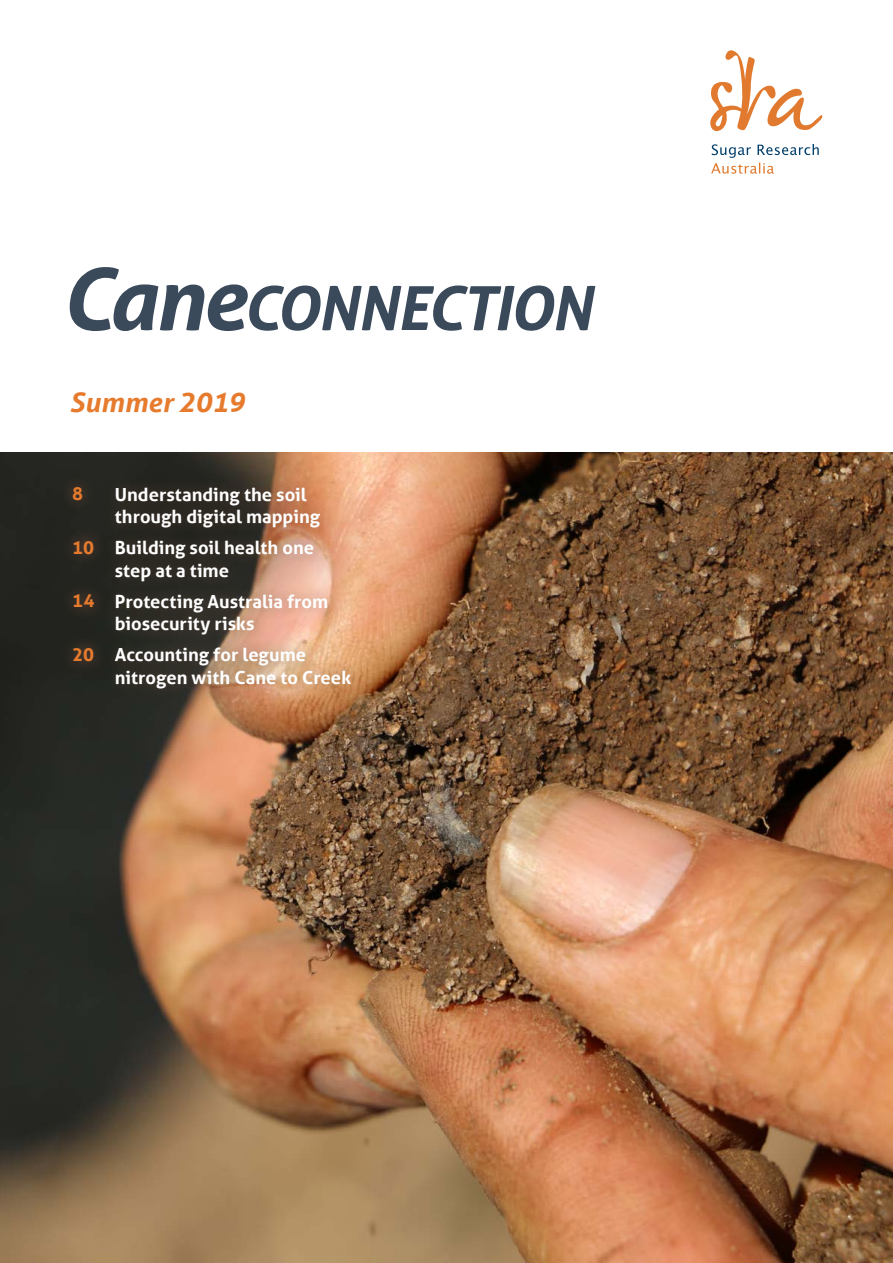
<style>
.page{position:relative;width:893px;height:1263px;background:#fff}
.page>*{position:absolute;margin:0;border:0;box-sizing:border-box;transform-origin:0 0}
.t1{font:italic 700 60.9px "Aller";letter-spacing:-.03em;color:#3b4a5b}
.t2{font:italic 700 27px "Aller";color:#e67b2e}
.t3{font:700 18px/22.5px "Aller";color:#fff}
.t4{font:700 18px "Aller";color:#e67b2e}
.s1{font-size:86.1px}
</style>
<div class="page">
<img style="left:0;top:453px;width:893px;height:810px">
<svg style="left:60px;top:474px;width:42px;height:200px;background:#272620"></svg>
<div style="left:102px;top:474px;width:261px;height:228px;background:#7a513f;opacity:.5"></div>
<svg style="left:710px;top:50px;width:112px;height:81px"></svg>
<svg style="left:711px;top:144px;width:108px;height:30px"></svg>
<h1 class="t1" style="left:61px;top:270px;width:533px"><span class="s1">Cane</span>CONNECTION</h1>
<h2 class="t2" style="left:70px;top:386px;width:176px">Summer 2019</h2>
<p class="t4" style="left:72px;top:483px;width:13px">8</p>
<p class="t4" style="left:72px;top:536px;width:23px">10</p>
<p class="t4" style="left:72px;top:590px;width:24px">14</p>
<p class="t4" style="left:72px;top:643px;width:23px">20</p>
<p class="t3" style="left:115px;top:483px;width:207px">Understanding the soil through digital mapping</p>
<p class="t3" style="left:115px;top:537px;width:201px">Building soil health one step at a time</p>
<p class="t3" style="left:115px;top:590px;width:215px">Protecting Australia from biosecurity risks</p>
<p class="t3" style="left:115px;top:644px;width:238px">Accounting for legume nitrogen with Cane to Creek</p>
</div>
